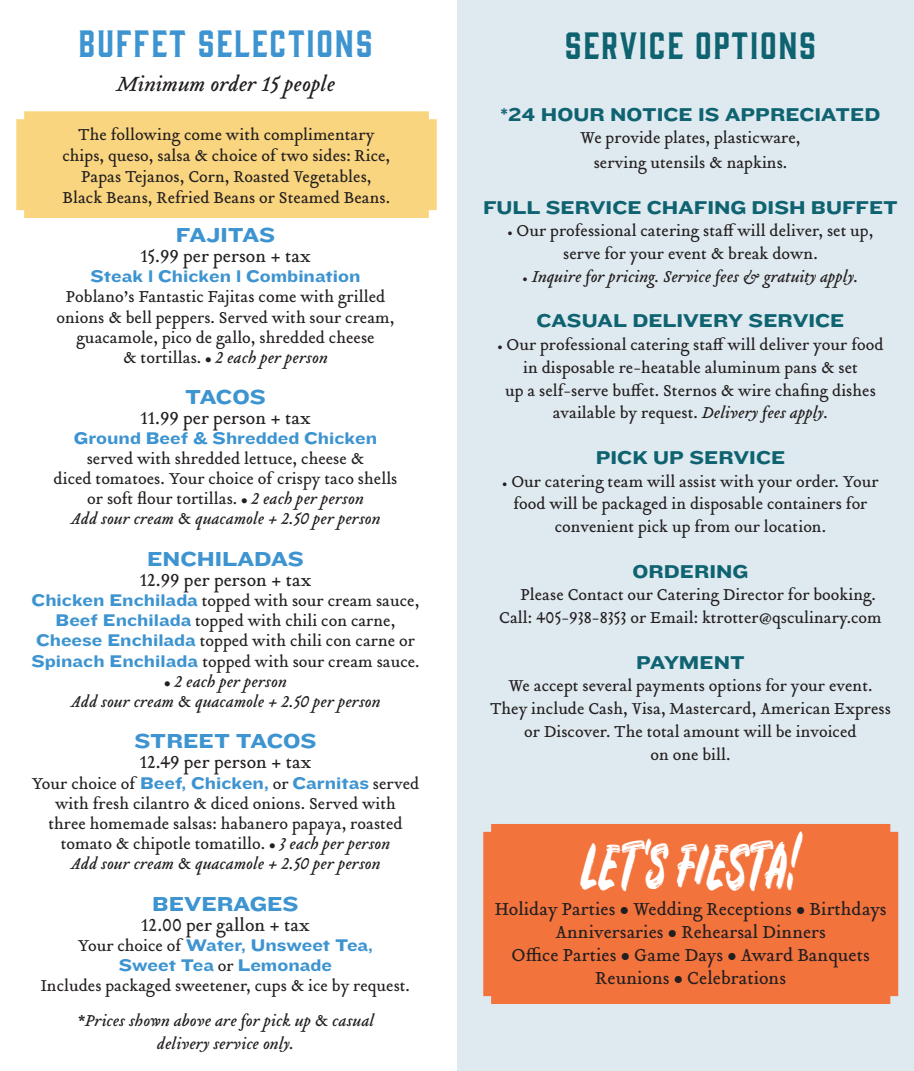
<style>
.page{position:relative;width:914px;height:1071px;background:#fff}
.page>*{position:absolute;margin:0;border:0;box-sizing:border-box;transform-origin:0 0}
.t1{font:59.32px "Rustico";color:#fff;scale:.65 1}
.t2{font:35px "Gin";letter-spacing:.05em;color:#3d94d0}
.t3{font:35px "Gin";letter-spacing:.05em;color:#0f6371}
.t4{font:italic 22.75px "Tribute OT";color:#231f20}
.t5{font:21px "Knockout HTF53 Heviweight";color:#3d94d0}
.t6{font:19.25px/23.1px "Tribute OT";color:#231f20;text-align:center}
.t7{font:19.25px "Knockout HTF53 Heviweight";color:#0f6371}
.t8{font:17.5px/20.1px "Tribute OT";color:#231f20;text-align:center}
.t9{font:17.5px/20.1px "Knockout HTF53 Heviweight";color:#3d94d0;text-align:center}
.t10{font:italic 17.5px/20.1px "Tribute OT";color:#231f20;text-align:center}
.s1{font-style:italic}
.s2{font-family:"Knockout HTF53 Heviweight";color:#3d94d0}
.s3{font-style:normal}
.s4{font-family:"Tribute OT";color:#231f20}
.s5{font-size:8.75px}
.s6{font-style:normal;font-size:8.75px}
</style>
<div class="page">
<div style="left:457px;top:0;width:457px;height:1071px;background:#dfeaf0"></div>
<div style="left:483px;top:824px;width:415px;height:180px;background:#f3733d"></div>
<div style="left:16px;top:111px;width:421px;height:107px;background:#fad57f"></div>
<h2 class="t2" style="left:78px;top:19px;width:296px">BUFFET SELECTIONS</h2>
<h3 class="t4" style="left:116px;top:69px;width:221px">Minimum order 15 people</h3>
<p class="t8" style="left:62px;top:124px;width:329px;line-height:21px">The following come with complimentary chips, queso, salsa &amp; choice of two sides: Rice, Papas Tejanos, Corn, Roasted Vegetables, Black Beans, Refried Beans or Steamed Beans.</p>
<p class="t5" style="left:176px;top:223px;width:101px">FAJITAS</p>
<p class="t6" style="left:140px;top:245px;width:172px">15.99 per person + tax</p>
<p class="t9" style="left:91px;top:267px;width:271px">Steak l Chicken l Combination</p>
<p class="t8" style="left:57px;top:287px;width:339px">Poblano’s Fantastic Fajitas come with grilled onions &amp; bell peppers. Served with sour cream, guacamole, pico de gallo, shredded cheese<br>&amp; tortillas. ● <span class="s1">2 each per person</span></p>
<p class="t5" style="left:185px;top:385px;width:82px">TACOS</p>
<p class="t6" style="left:140px;top:406px;width:172px">11.99 per person + tax</p>
<p class="t9" style="left:74px;top:428px;width:304px">Ground Beef &amp; Shredded Chicken</p>
<p class="t8" style="left:54px;top:448px;width:345px">served with shredded lettuce, cheese &amp;<br>diced tomatoes. Your choice of crispy taco shells or soft flour tortillas. ● <span class="s1">2 each per person<br>Add sour cream</span> &amp; <span class="s1">quacamole + 2.50 per person</span></p>
<p class="t5" style="left:147px;top:547px;width:158px">ENCHILADAS</p>
<p class="t6" style="left:140px;top:569px;width:173px">12.99 per person + tax</p>
<p class="t8" style="left:31px;top:591px;width:390px"><span class="s2">Chicken Enchilada</span> topped with sour cream sauce, <span class="s2">Beef Enchilada</span> topped with chili con carne, <span class="s2">Cheese Enchilada</span> topped with chili con carne or <span class="s2">Spinach Enchilada</span> topped with sour cream sauce.</p>
<p class="t10" style="left:70px;top:671px;width:311px">● 2 each per person<br>Add sour cream <span class="s3">&amp;</span> quacamole + 2.50 per person</p>
<p class="t5" style="left:134px;top:730px;width:184px">STREET TACOS</p>
<p class="t6" style="left:140px;top:751px;width:173px">12.49 per person + tax</p>
<p class="t9" style="left:32px;top:773px;width:389px"><span class="s4">Your choice of</span> Beef, Chicken, <span class="s4">or</span> Carnitas <span class="s4">served</span></p>
<p class="t8" style="left:48px;top:793px;width:355px">with fresh cilantro &amp; diced onions. Served with three homemade salsas: habanero papaya, roasted tomato &amp; chipotle tomatillo. ● <span class="s1">3 each per person Add sour cream</span> &amp; <span class="s1">quacamole + 2.50 per person</span></p>
<p class="t5" style="left:152px;top:892px;width:148px">BEVERAGES</p>
<p class="t6" style="left:141px;top:914px;width:170px">12.00 per gallon + tax</p>
<p class="t9" style="left:78px;top:936px;width:297px"><span class="s4">Your choice of</span> Water, Unsweet Tea,<br>Sweet Tea <span class="s4">or</span> Lemonade</p>
<p class="t8" style="left:41px;top:969px;width:371px;line-height:34.8px">Includes packaged sweetener, cups &amp; ice by request. <span class="s1">*Prices shown above are for pick up</span> &amp; <span class="s1">casual</span></p>
<p class="t10" style="left:157px;top:1033px;width:139px">delivery service only.</p>
<h2 class="t3" style="left:565px;top:21px;width:253px">SERVICE OPTIONS</h2>
<p class="t7" style="left:500px;top:104px;width:381px">*24 HOUR NOTICE IS APPRECIATED</p>
<p class="t8" style="left:580px;top:125px;width:222px;line-height:25.2px">We provide plates, plasticware, serving utensils &amp; napkins.</p>
<p class="t7" style="left:483px;top:197px;width:416px">FULL SERVICE CHAFING DISH BUFFET</p>
<p class="t8" style="left:507px;top:220px;width:367px;line-height:22.8px"><span class="s5">•</span> Our professional catering staff will deliver, set up, serve for your event &amp; break down.</p>
<p class="t10" style="left:522px;top:267px;width:337px"><span class="s6">•</span> Inquire for pricing. Service fees &amp; gratuity apply.</p>
<p class="t7" style="left:536px;top:310px;width:309px">CASUAL DELIVERY SERVICE</p>
<p class="t8" style="left:497px;top:333px;width:387px;line-height:22.8px"><span class="s5">•</span> Our professional catering staff will deliver your food in disposable re-heatable aluminum pans &amp; set<br>up a self-serve buffet. Sternos &amp; wire chafing dishes available by request. <span class="s1">Delivery fees apply.</span></p>
<p class="t7" style="left:595px;top:447px;width:191px">PICK UP SERVICE</p>
<p class="t8" style="left:502px;top:470px;width:378px;line-height:22.8px"><span class="s5">•</span> Our catering team will assist with your order. Your food will be packaged in disposable containers for convenient pick up from our location.</p>
<p class="t7" style="left:632px;top:561px;width:117px">ORDERING</p>
<p class="t8" style="left:499px;top:584px;width:384px;line-height:22.8px;text-align:left;text-indent:21px">Please Contact our Catering Director for booking.<br>Call: 405-938-8353 or Email: ktrotter@qsculinary.com</p>
<p class="t7" style="left:636px;top:652px;width:110px">PAYMENT</p>
<p class="t8" style="left:490px;top:675px;width:402px;line-height:22.8px">We accept several payments options for your event.<br>They include Cash, Visa, Mastercard, American Express or Discover. The total amount will be invoiced<br>on one bill.</p>
<h1 class="t1" style="left:583px;top:831px;width:333px">LET's FIESTA!</h1>
<p class="t6" style="left:494px;top:897px;width:393px">Holiday Parties ● Wedding Receptions ● Birthdays Anniversaries ● Rehearsal Dinners<br>Office Parties ● Game Days ● Award Banquets Reunions ● Celebrations</p>
</div>
